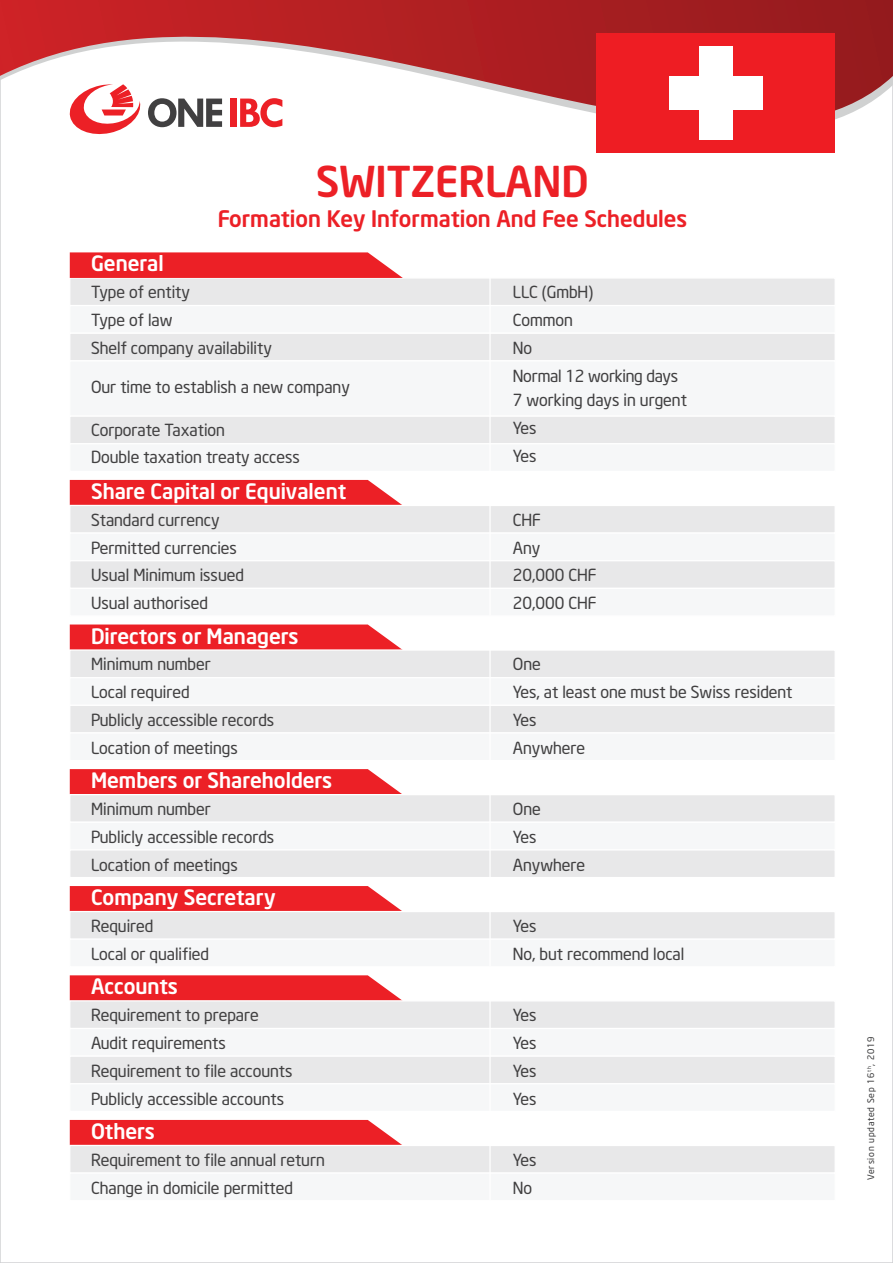
<style>
.page{position:relative;width:893px;height:1263px;background:#fff}
.page>*{position:absolute;margin:0;border:0;box-sizing:border-box;transform-origin:0 0}
.t1{font:700 42px "UTM Neo Sans Intel";color:#ec2026}
.t2{font:700 22.5px "UTM Neo Sans Intel";color:#ec2026}
.t3{font:700 21px "UTM Neo Sans Intel";color:#fff}
.t4{font:16.5px/27.8px "UTM Neo Sans Intel";color:#414041}
.t5{font:9px "UTM Neo Sans Intel";letter-spacing:.085em;color:#383839}
</style>
<div class="page">
<svg style="left:70px;top:480px;width:332px;height:25px;background:#ed2c32"></svg>
<div style="left:69px;top:505px;width:767px;height:29px;background:#e8e8e9;border:1px solid #fff"></div>
<div style="left:69px;top:532px;width:767px;height:29px;background:#f6f7f8"></div>
<div style="left:69px;top:560px;width:767px;height:29px;background:#e8e8e9;border:1px solid #fff"></div>
<div style="left:69px;top:588px;width:767px;height:29px;background:#f6f7f8"></div>
<hr style="left:489px;top:505px;width:2px;height:110px;background:#fff">
<svg style="left:70px;top:624px;width:332px;height:25px;background:#ed2f35"></svg>
<div style="left:69px;top:649px;width:767px;height:29px;background:#e8e8e9;border:1px solid #fff"></div>
<div style="left:69px;top:677px;width:767px;height:29px;background:#f6f7f8"></div>
<div style="left:69px;top:705px;width:767px;height:29px;background:#e8e8e9;border:1px solid #fff"></div>
<div style="left:69px;top:732px;width:767px;height:29px;background:#f6f7f8"></div>
<hr style="left:489px;top:650px;width:2px;height:110px;background:#fff">
<svg style="left:70px;top:769px;width:332px;height:25px;background:#ed2c31"></svg>
<div style="left:69px;top:794px;width:767px;height:29px;background:#e8e8e9;border:1px solid #fff"></div>
<div style="left:69px;top:822px;width:767px;height:28px;background:#f6f7f8"></div>
<div style="left:69px;top:849px;width:767px;height:29px;background:#e8e8e9;border:1px solid #fff"></div>
<hr style="left:489px;top:795px;width:2px;height:82px;background:#fff">
<svg style="left:70px;top:886px;width:332px;height:25px;background:#ec2c31"></svg>
<div style="left:69px;top:911px;width:767px;height:29px;background:#e8e8e9;border:1px solid #fff"></div>
<div style="left:69px;top:938px;width:767px;height:29px;background:#f6f7f8"></div>
<hr style="left:489px;top:911px;width:2px;height:55px;background:#fff">
<svg style="left:70px;top:1120px;width:332px;height:25px;background:#ed2c32"></svg>
<div style="left:69px;top:1145px;width:767px;height:29px;background:#e8e8e9;border:1px solid #fff"></div>
<div style="left:69px;top:1172px;width:767px;height:29px;background:#f6f7f8"></div>
<hr style="left:489px;top:1145px;width:2px;height:55px;background:#fff">
<svg style="left:70px;top:975px;width:332px;height:25px;background:#ed2e33"></svg>
<div style="left:69px;top:1000px;width:767px;height:29px;background:#e8e8e9;border:1px solid #fff"></div>
<div style="left:69px;top:1028px;width:767px;height:29px;background:#f6f7f8"></div>
<div style="left:69px;top:1055px;width:767px;height:29px;background:#e8e8e9;border:1px solid #fff"></div>
<div style="left:69px;top:1083px;width:767px;height:29px;background:#f6f7f8"></div>
<hr style="left:489px;top:1001px;width:2px;height:110px;background:#fff">
<svg style="left:0;top:0;width:893px;height:157px"></svg>
<div style="left:69px;top:277px;width:767px;height:29px;background:#e8e8e9;border:1px solid #fff"></div>
<div style="left:69px;top:305px;width:767px;height:29px;background:#f6f7f8"></div>
<div style="left:69px;top:333px;width:767px;height:28px;background:#e8e8e9;border:1px solid #fff"></div>
<svg style="left:69px;top:360px;width:767px;height:1px"></svg>
<div style="left:69px;top:415px;width:767px;height:29px;background:#e8e8e9;border:1px solid #fff"></div>
<div style="left:69px;top:443px;width:767px;height:29px;background:#f6f7f8"></div>
<hr style="left:489px;top:278px;width:2px;height:193px;background:#fff">
<svg style="left:70px;top:252px;width:333px;height:26px;background:#ed2f35"></svg>
<div style="left:597px;top:33px;width:238px;height:120px;background:#ee1d23"></div>
<div style="left:699px;top:46px;width:33px;height:94px;background:#fff"></div>
<div style="left:669px;top:76px;width:94px;height:34px;background:#fff"></div>
<p class="t3" style="left:91px;top:246px;width:74px">General</p>
<h1 class="t1" style="left:316px;top:147px;width:274px">SWITZERLAND</h1>
<h2 class="t2" style="left:218px;top:200px;width:471px">Formation Key Information And Fee Schedules</h2>
<p class="t4" style="left:91px;top:277px;width:182px">Type of entity<br>Type of law<br>Shelf company availability</p>
<p class="t4" style="left:91px;top:371px;width:260px">Our time to establish a new company</p>
<p class="t4" style="left:91px;top:414px;width:210px">Corporate Taxation<br>Double taxation treaty access</p>
<p class="t4" style="left:513px;top:277px;width:167px">LLC (GmbH)<br>Common<br>No<br>Normal 12 working days</p>
<p class="t4" style="left:513px;top:384px;width:176px">7 working days in urgent<br>Yes<br>Yes</p>
<p class="t3" style="left:91px;top:474px;width:257px">Share Capital or Equivalent</p>
<p class="t4" style="left:91px;top:504px;width:154px">Standard currency<br>Permitted currencies<br>Usual Minimum issued<br>Usual authorised</p>
<p class="t4" style="left:513px;top:504px;width:85px">CHF<br>Any<br>20,000 CHF<br>20,000 CHF</p>
<p class="t3" style="left:91px;top:619px;width:209px">Directors or Managers</p>
<p class="t4" style="left:91px;top:649px;width:185px">Minimum number<br>Local required<br>Publicly accessible records<br>Location of meetings</p>
<p class="t4" style="left:513px;top:649px;width:281px">One<br>Yes, at least one must be Swiss resident<br>Yes<br>Anywhere</p>
<p class="t3" style="left:91px;top:763px;width:243px">Members or Shareholders</p>
<p class="t4" style="left:91px;top:793px;width:185px">Minimum number<br>Publicly accessible records<br>Location of meetings</p>
<p class="t4" style="left:513px;top:793px;width:74px">One<br>Yes<br>Anywhere</p>
<p class="t3" style="left:91px;top:880px;width:186px">Company Secretary</p>
<p class="t4" style="left:91px;top:910px;width:120px">Required<br>Local or qualified</p>
<p class="t4" style="left:513px;top:910px;width:173px">Yes<br>No, but recommend local</p>
<p class="t3" style="left:91px;top:969px;width:88px">Accounts</p>
<p class="t4" style="left:91px;top:999px;width:203px">Requirement to prepare<br>Audit requirements<br>Requirement to file accounts<br>Publicly accessible accounts</p>
<p class="t4" style="left:513px;top:999px;width:25px;text-align:justify">Yes Yes Yes Yes</p>
<p class="t3" style="left:91px;top:1114px;width:65px">Others</p>
<p class="t4" style="left:91px;top:1144px;width:235px">Requirement to file annual return<br>Change in domicile permitted</p>
<p class="t4" style="left:513px;top:1144px;width:25px">Yes<br>No</p>
<p class="t5" style="left:864px;top:1180px;width:145px;rotate:-90deg">Version updated Sep 16<sup>th</sup>, 2019</p>
</div>
